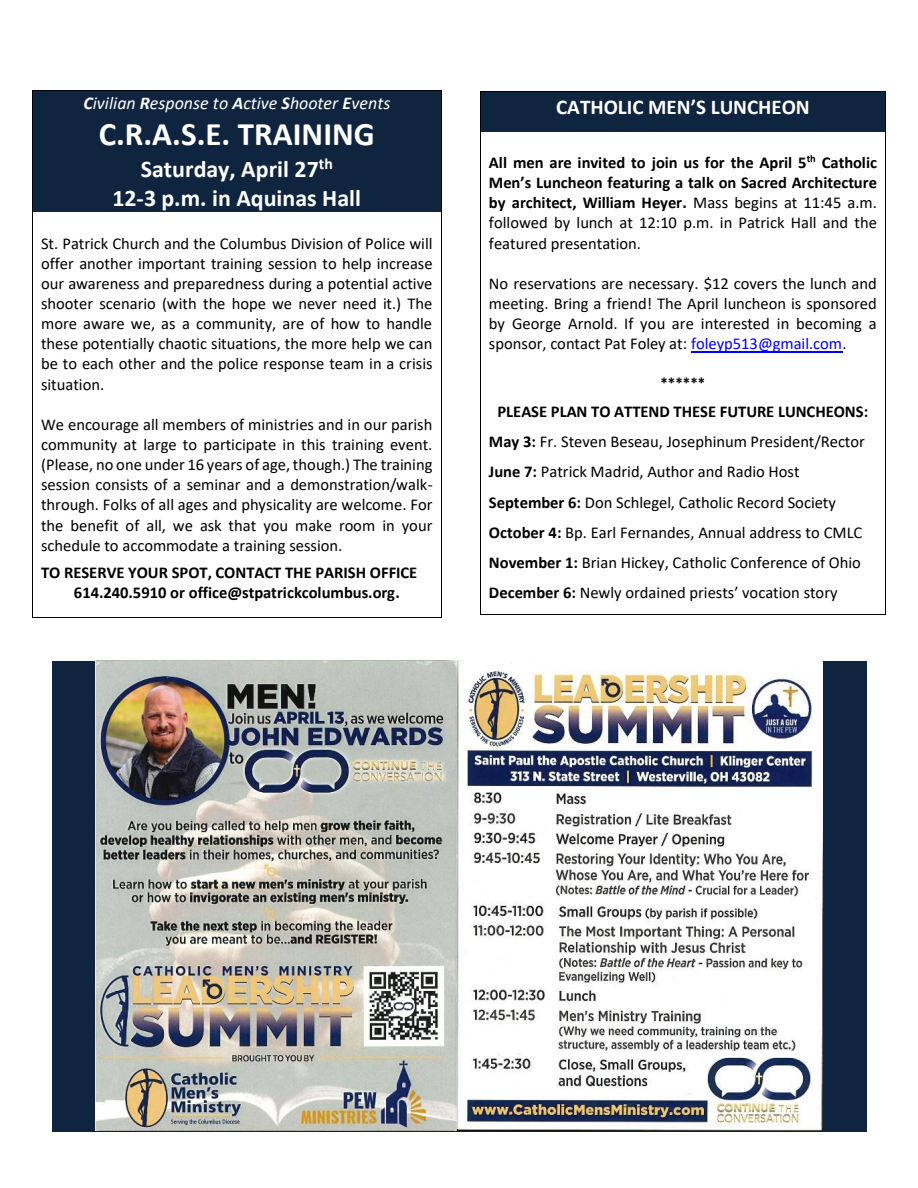
<style>
.page{position:relative;width:918px;height:1188px;background:#fff}
.page>*{position:absolute;margin:0;border:0;box-sizing:border-box;transform-origin:0 0}
.t1{font:700 33px "Calibri";color:#fff}
.t2{font:700 24px/29.4px "Calibri";color:#fff;text-align:center}
.t3{font:700 21px "Calibri";color:#fff}
.t4{font:italic 18px "Calibri";color:#fff}
.t5{font:16.5px/20.1px "Calibri";color:#000;text-align:justify}
.t6{font:700 16.5px/20.1px "Calibri";color:#000}
.t7{font:700 15px "Calibri";color:#000}
.s1{font-weight:700}
.s2{font-weight:400}
.s3{color:#00f}
</style>
<div class="page">
<div style="left:33px;top:91px;width:408px;height:23px;background:#0f243e"></div>
<hr style="left:33px;top:90px;width:408px;height:1px;background:#000">
<svg style="left:32px;top:90px;width:1px;height:24px"></svg>
<svg style="left:441px;top:90px;width:1px;height:24px"></svg>
<div style="left:33px;top:114px;width:408px;height:40px;background:#0f243e"></div>
<hr style="left:32px;top:114px;width:1px;height:40px;background:#000">
<hr style="left:441px;top:114px;width:1px;height:40px;background:#000">
<div style="left:33px;top:154px;width:408px;height:29px;background:#0f243e"></div>
<svg style="left:32px;top:154px;width:1px;height:29px"></svg>
<svg style="left:441px;top:154px;width:1px;height:29px"></svg>
<div style="left:33px;top:183px;width:408px;height:30px;background:#0f243e"></div>
<hr style="left:32px;top:183px;width:1px;height:30px;background:#000">
<hr style="left:441px;top:183px;width:1px;height:30px;background:#000">
<hr style="left:33px;top:617px;width:408px;height:1px;background:#000">
<svg style="left:32px;top:213px;width:1px;height:405px"></svg>
<svg style="left:441px;top:213px;width:1px;height:405px"></svg>
<div style="left:481px;top:92px;width:404px;height:40px;background:#0f243e"></div>
<hr style="left:481px;top:92px;width:404px;height:1px;background:#000">
<hr style="left:480px;top:92px;width:1px;height:40px;background:#000">
<hr style="left:885px;top:92px;width:1px;height:40px;background:#000">
<hr style="left:691px;top:351px;width:151px;height:1px;background:#00f">
<svg style="left:480px;top:132px;width:1px;height:269px"></svg>
<svg style="left:885px;top:132px;width:1px;height:269px"></svg>
<hr style="left:480px;top:401px;width:1px;height:31px;background:#000">
<hr style="left:885px;top:401px;width:1px;height:31px;background:#000">
<hr style="left:480px;top:432px;width:1px;height:30px;background:#000">
<hr style="left:885px;top:432px;width:1px;height:30px;background:#000">
<hr style="left:480px;top:462px;width:1px;height:30px;background:#000">
<hr style="left:885px;top:462px;width:1px;height:30px;background:#000">
<hr style="left:480px;top:492px;width:1px;height:30px;background:#000">
<hr style="left:885px;top:492px;width:1px;height:30px;background:#000">
<hr style="left:480px;top:522px;width:1px;height:30px;background:#000">
<hr style="left:885px;top:522px;width:1px;height:30px;background:#000">
<hr style="left:480px;top:552px;width:1px;height:31px;background:#000">
<hr style="left:885px;top:552px;width:1px;height:31px;background:#000">
<hr style="left:481px;top:614px;width:404px;height:1px;background:#000">
<hr style="left:480px;top:583px;width:1px;height:31px;background:#000">
<hr style="left:885px;top:583px;width:1px;height:31px;background:#000">
<div style="left:52px;top:661px;width:814px;height:470px;background:#0f243e"></div>
<img style="left:95px;top:661px;width:728px;height:470px">
<p class="t4" style="left:83px;top:90px;width:309px"><span class="s1">C</span>ivilian <span class="s1">R</span>esponse to <span class="s1">A</span>ctive <span class="s1">S</span>hooter <span class="s1">E</span>vents</p>
<p class="t1" style="left:99px;top:111px;width:278px">C.R.A.S.E. TRAINING</p>
<p class="t2" style="left:112px;top:154px;width:250px">Saturday, April 27<sup>th<br></sup>12-3 p.m. in Aquinas Hall</p>
<p class="t5" style="left:41px;top:233px;width:393px">St. Patrick Church and the Columbus Division of Police will offer another important training session to help increase our awareness and preparedness during a potential active shooter scenario (with the hope we never need it.) The more aware we, as a community, are of how to handle these potentially chaotic situations, the more help we can be to each other and the police response team in a crisis situation.</p>
<p class="t5" style="left:41px;top:414px;width:393px">We encourage all members of ministries and in our parish community at large to participate in this training event. (Please, no one under 16 years of age, though.) The training session consists of a seminar and a demonstration/walk&shy;through. Folks of all ages and physicality are welcome. For the benefit of all, we ask that you make room in your schedule to accommodate a training session.</p>
<p class="t6" style="left:74px;top:562px;width:345px;text-indent:-33px">TO RESERVE YOUR SPOT, CONTACT THE PARISH OFFICE<br>614.240.5910 or office@stpatrickcolumbus.org.</p>
<p class="t3" style="left:556px;top:92px;width:255px">CATHOLIC MEN’S LUNCHEON</p>
<p class="t6" style="left:489px;top:152px;width:390px;text-align:justify">All men are invited to join us for the April 5<sup>th</sup> Catholic Men’s Luncheon featuring a talk on Sacred Architecture by architect, William Heyer. <span class="s2">Mass begins at 11:45 a.m. followed by lunch at 12:10 p.m. in Patrick Hall and the featured presentation.</span></p>
<p class="t5" style="left:489px;top:273px;width:389px">No reservations are necessary. $12 covers the lunch and meeting. Bring a friend! The April luncheon is sponsored by George Arnold. If you are interested in becoming a sponsor, contact Pat Foley at: <span class="s3">foleyp513@gmail.com</span>.</p>
<p class="t7" style="left:661px;top:373px;width:46px">******</p>
<p class="t5" style="left:489px;top:396px;width:381px;line-height:30.2px;text-align:left;text-indent:8px"><span class="s1">PLEASE PLAN TO ATTEND THESE FUTURE LUNCHEONS:<br>May 3:</span> Fr. Steven Beseau, Josephinum President/Rector <span class="s1">June 7:</span> Patrick Madrid, Author and Radio Host <span class="s1">September 6:</span> Don Schlegel, Catholic Record Society <span class="s1">October 4:</span> Bp. Earl Fernandes, Annual address to CMLC <span class="s1">November 1:</span> Brian Hickey, Catholic Conference of Ohio <span class="s1">December 6:</span> Newly ordained priests’ vocation story</p>
</div>
